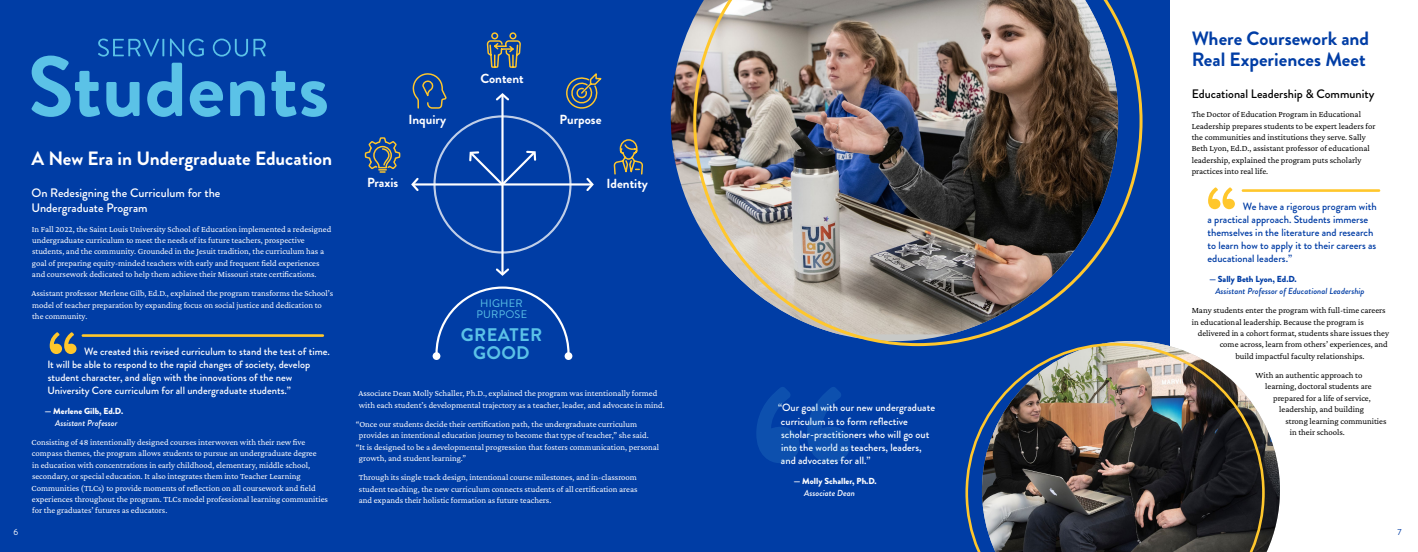
<style>
.page{position:relative;width:1418px;height:552px;background:#fff}
.page>*{position:absolute;margin:0;border:0;box-sizing:border-box;transform-origin:0 0}
.t1{font:700 19.25px/21px "Brandon Grotesque";color:#003da5}
.t2{font:700 19.25px "Brandon Grotesque";color:#fff}
.t3{font:700 18.2px/18.2px "Brandon Grotesque";letter-spacing:.02em;color:#5bc2e7;text-align:center}
.t4{font:700 13.12px "Brandon Grotesque";color:#fff}
.t5{font:500 12.25px/15.8px "Brandon Grotesque";color:#fff}
.t6{font:500 12.25px "Brandon Grotesque";color:#000}
.t7{font:10.94px/10.9px "Brandon Grotesque";letter-spacing:.02em;color:#5bc2e7;text-align:center}
.t8{font:500 10.5px/13.1px "Brandon Grotesque";color:#fff}
.t9{font:500 10.5px/13.1px "Brandon Grotesque";color:#003da5}
.t10{font:8.75px/11.4px "Crimson Pro";color:#fff}
.t11{font:8.75px/11.4px "Crimson Pro";color:#000}
.t12{font:italic 500 8.75px/11.4px "Brandon Grotesque";color:#003da5}
.t13{font:900 8.75px/11.4px "Brandon Grotesque";color:#fff}
.t14{font:italic 500 8.75px "Brandon Grotesque";color:#fff}
.t15{font:8.75px "Brandon Grotesque";color:#fff}
.t16{font:8.75px "Brandon Grotesque";color:#003da5}
.s1{font-weight:500;font-style:italic}
.s2{font-weight:900;font-style:normal}
</style>
<div class="page">
<div style="left:0;top:0;width:1169px;height:551px;background:#003da5"></div>
<hr style="left:83px;top:334px;width:240px;height:2px;background:#ffc72c">
<svg style="left:31px;top:39px;width:296px;height:78px"></svg>
<svg style="left:50px;top:332px;width:27px;height:22px"></svg>
<svg style="left:435px;top:286px;width:135px;height:69px"></svg>
<div style="left:564px;top:352px;width:8px;height:7px;background:#fff;border-radius:50%"></div>
<div style="left:432px;top:352px;width:8px;height:7px;background:#fff;border-radius:50%"></div>
<svg style="left:411px;top:32px;width:191px;height:244px"></svg>
<svg style="left:364px;top:137px;width:37px;height:36px"></svg>
<svg style="left:613px;top:139px;width:30px;height:36px"></svg>
<hr style="left:1242px;top:189px;width:137px;height:3px;background:#ffc72c">
<svg style="left:1208px;top:187px;width:26px;height:22px"></svg>
<img style="left:671px;top:20px;width:22px;height:195px">
<img style="left:693px;top:0;width:449px;height:346px">
<img style="left:982px;top:341px;width:298px;height:210px">
<img style="left:965px;top:343px;width:299px;height:208px">
<svg style="left:756px;top:387px;width:94px;height:76px"></svg>
<p class="t2" style="left:31px;top:145px;width:302px">A New Era in Undergraduate Education</p>
<p class="t5" style="left:31px;top:184px;width:190px">On Redesigning the Curriculum for the<br>Undergraduate Program</p>
<p class="t10" style="left:32px;top:223px;width:301px">In Fall 2022, the Saint Louis University School of Education implemented a redesigned undergraduate curriculum to meet the needs of its future teachers, prospective students, and the community. Grounded in the Jesuit tradition, the curriculum has a</p>
<p class="t10" style="left:32px;top:257px;width:298px">goal of preparing equity-minded teachers with early and frequent field experiences&shy;and coursework-dedicated to help them achieve their Missouri state certifications.-</p>
<p class="t10" style="left:31px;top:287px;width:303px">Assistant professor Merlene Gilb, Ed.D., explained the program transforms the School’s model of teacher preparation by expanding focus on social justice and dedication to the community.</p>
<p class="t8" style="left:47px;top:344px;width:284px;text-indent:37px">We created this revised curriculum to stand the test of time.<br>It will be able to respond to the rapid changes of society, develop student character, and align with the innovations of the new University Core curriculum for all undergraduate students.”</p>
<p class="t13" style="left:45px;top:405px;width:80px">— Merlene Gilb, Ed.D.</p>
<p class="t14" style="left:55px;top:416px;width:64px">Assistant Professor</p>
<p class="t10" style="left:32px;top:436px;width:275px">Consisting of 48 intentionally designed courses interwoven with their new five</p>
<p class="t10" style="left:32px;top:447px;width:286px">compass themes, the program allows students to pursue an undergraduate degree</p>
<p class="t10" style="left:32px;top:458px;width:279px">in education with concentrations in early childhood, elementary, middle school,</p>
<p class="t10" style="left:32px;top:470px;width:270px">secondary, or special education. It also integrates them into Teacher Learning</p>
<p class="t10" style="left:32px;top:481px;width:285px">Communities (TLCs)-to provide moments of reflection on all coursework and field</p>
<p class="t10" style="left:32px;top:493px;width:297px">experiences throughout the program. TLCs model professional learning communities for the graduates’ futures as educators.</p>
<p class="t4" style="left:408px;top:110px;width:39px">Inquiry</p>
<p class="t4" style="left:367px;top:174px;width:33px">Praxis</p>
<p class="t4" style="left:480px;top:70px;width:45px">Content</p>
<p class="t4" style="left:559px;top:110px;width:43px">Purpose</p>
<h3 class="t4" style="left:606px;top:174px;width:43px">Identity</h3>
<p class="t7" style="left:476px;top:298px;width:52px">HIGHER<br>PURPOSE</p>
<h2 class="t3" style="left:461px;top:325px;width:83px">GREATER<br>GOOD</h2>
<p class="t10" style="left:358px;top:387px;width:308px">Associate Dean Molly Schaller, Ph.D., explained the program was intentionally formed with each student’s developmental trajectory as a teacher, leader, and advocate in mind.</p>
<p class="t10" style="left:359px;top:418px;width:291px;text-indent:-3px">“Once our students decide their certification path,-the undergraduate curriculum provides an intentional education journey to become that type of teacher,” she said.</p>
<p class="t10" style="left:359px;top:440px;width:302px;text-indent:-3px">“It is designed to be a developmental progression that fosters communication, personal growth, and student learning.”</p>
<p class="t10" style="left:359px;top:471px;width:280px">Through its single track design, intentional course milestones, and in-classroom</p>
<p class="t10" style="left:359px;top:482px;width:280px">student teaching,-the new curriculum connects students of all certification areas</p>
<p class="t10" style="left:359px;top:494px;width:194px">and expands their holistic formation as future teachers.</p>
<p class="t8" style="left:778px;top:401px;width:159px">“Our goal with our new undergraduate curriculum is to form refective scholar-practitioners who will go out into the world as teachers, leaders, and advocates for all.”</p>
<p class="t13" style="left:804px;top:475px;width:74px;text-indent:-11px">— Molly Schaller, Ph.D.<br><span class="s1">Associate Dean</span></p>
<p class="t1" style="left:1191px;top:29px;width:179px">Where Coursework and<br>Real Experiences Meet</p>
<p class="t6" style="left:1191px;top:85px;width:184px">Educational Leadership &amp; Community</p>
<p class="t11" style="left:1191px;top:108px;width:185px">The Doctor of Education Program in Educational Leadership prepares students to be expert leaders for the communities and institutions they serve. Sally Beth Lyon, Ed.D., assistant professor of educational leadership, explained the program puts scholarly practices into real life.</p>
<p class="t9" style="left:1207px;top:199px;width:171px;text-indent:35px">We have a rigorous program with a practical approach. Students immerse themselves in the literature and research to learn how to apply it to their careers as educational leaders.”</p>
<p class="t12" style="left:1215px;top:274px;width:151px;text-indent:-6px"><span class="s2">— Sally Beth Lyon, Ed.D.<br></span>Assistant Professor of Educational Leadership</p>
<p class="t11" style="left:1191px;top:304px;width:195px">Many students enter the program with full-time careers</p>
<p class="t11" style="left:1191px;top:315px;width:174px">in educational leadership. Because the program is</p>
<p class="t11" style="left:1197px;top:327px;width:193px">delivered in a cohort format, students share issues they</p>
<p class="t11" style="left:1219px;top:338px;width:170px">come across, learn from others’ experiences, and</p>
<p class="t11" style="left:1235px;top:350px;width:131px">build impactful faculty relationships.</p>
<p class="t11" style="left:1255px;top:369px;width:108px">With an authentic approach to</p>
<p class="t11" style="left:1265px;top:380px;width:108px">learning, doctoral students are</p>
<p class="t11" style="left:1273px;top:392px;width:99px">prepared for a life of service,</p>
<p class="t11" style="left:1279px;top:403px;width:86px">leadership, and building</p>
<p class="t11" style="left:1285px;top:414px;width:103px">strong learning communities</p>
<p class="t11" style="left:1289px;top:426px;width:57px">in their schools.</p>
<p class="t15" style="left:13px;top:526px;width:6px">6</p>
<p class="t16" style="left:1397px;top:526px;width:6px">7</p>
</div>
